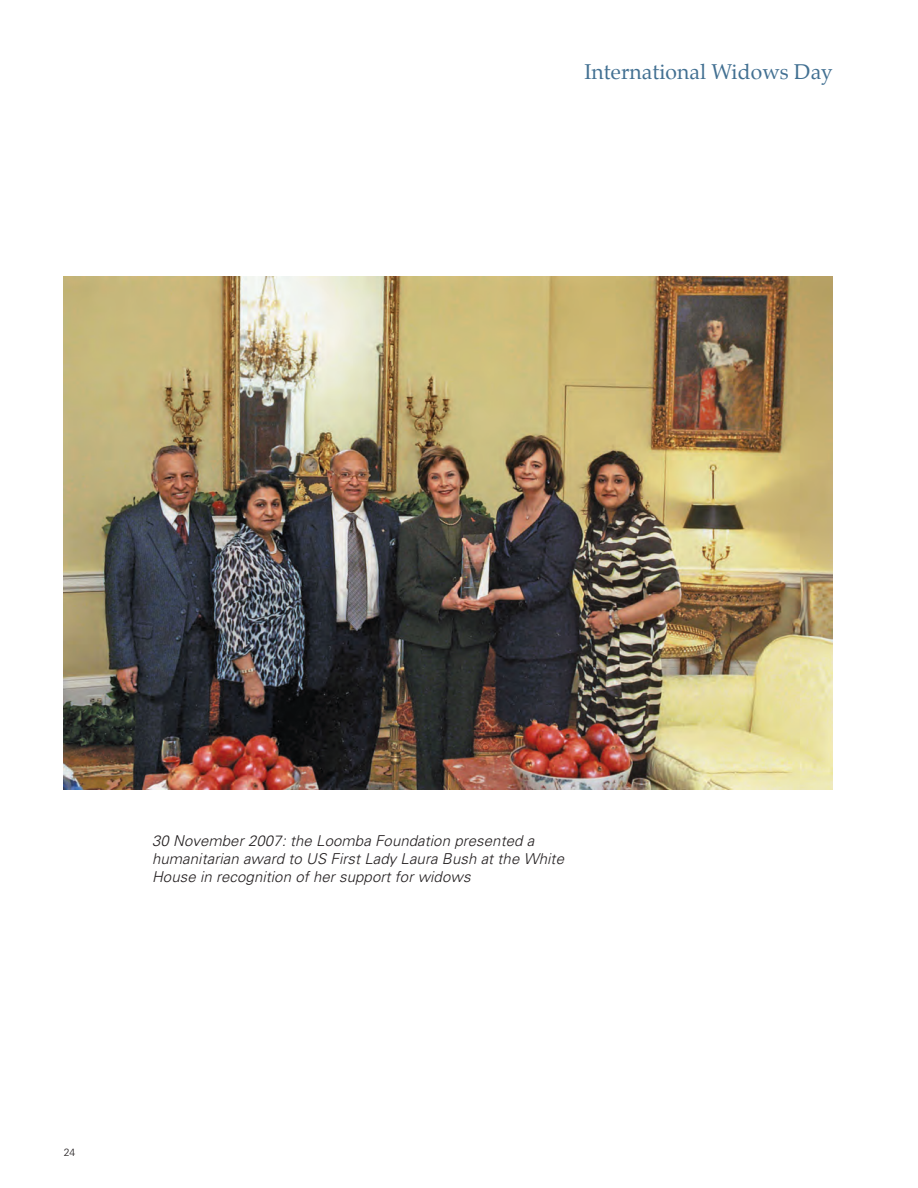
<style>
.page{position:relative;width:918px;height:1188px;background:#fff}
.page>*{position:absolute;margin:0;border:0;box-sizing:border-box;transform-origin:0 0}
.Chapter___sub-headin{font:21px "Palatino";letter-spacing:.005em;color:#427092}
.Body_text_-_regular{font:italic 300 15px/18px "Univers";letter-spacing:.005em;color:#231f20}
.t1{font:300 10.5px "Univers";color:#231f20}
</style>
<div class="page">
<img style="left:64px;top:276px;width:769px;height:513px">
<p class="Chapter___sub-headin" style="left:584px;top:54px;width:250px">International Widows Day</p>
<p class="Body_text_-_regular" style="left:152px;top:832px;width:413px">30 November 2007: the Loomba Foundation presented a humanitarian award to US First Lady Laura Bush at the White<br>House in recognition of her support for widows</p>
<p class="t1" style="left:64px;top:1146px;width:13px">24</p>
</div>
